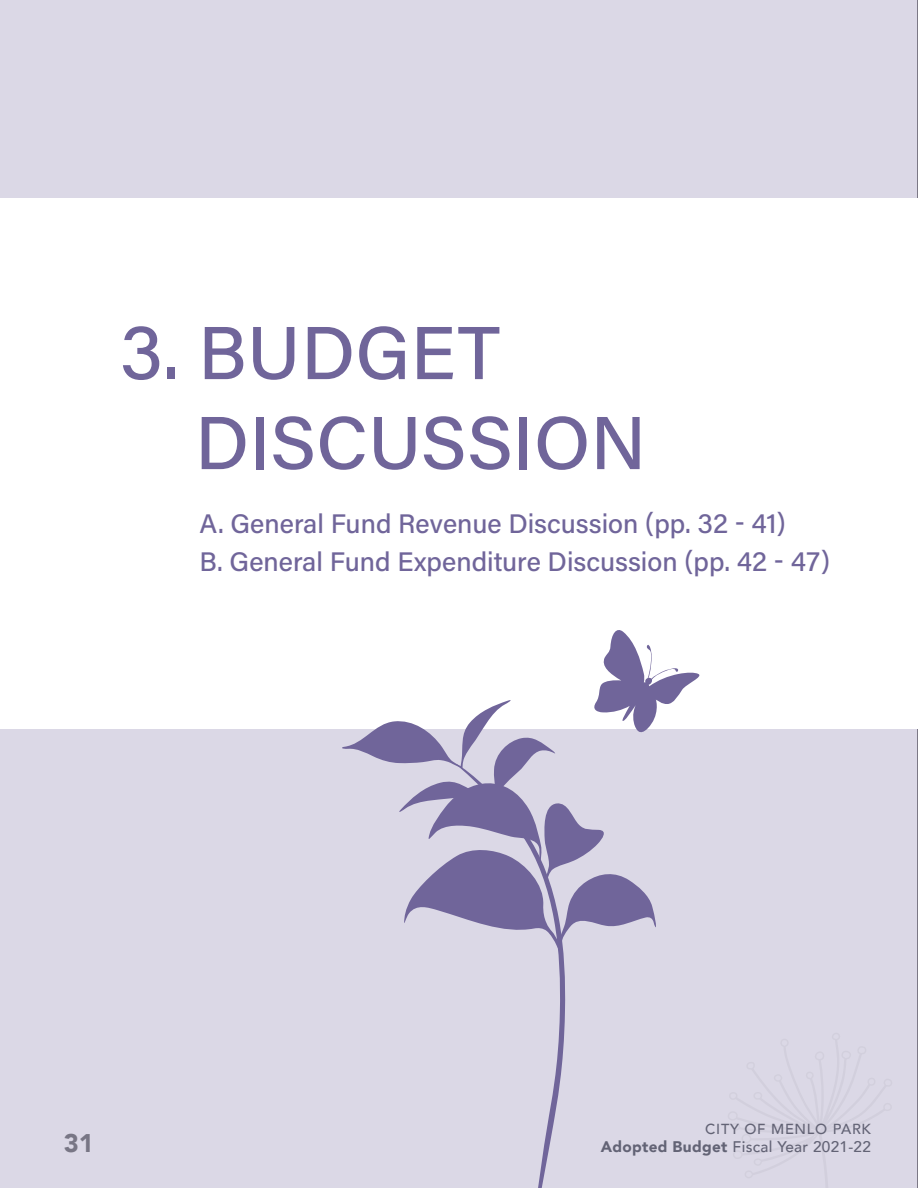
<style>
.page{position:relative;width:918px;height:1188px;background:#dbd8e6}
.page>*{position:absolute;margin:0;border:0;box-sizing:border-box;transform-origin:0 0}
.t1{font:500 75px/90px "Acumin Pro";color:#70659a}
.t2{font:500 26.85px/37.5px "Acumin Pro";color:#70659a}
.t3{font:900 25.5px "Avenir";color:#7b7c7f}
.t4{font:500 15.3px "Avenir";letter-spacing:.02em;color:#5f636a}
.t5{font:500 14.55px "Avenir";letter-spacing:.05em;color:#5f636a}
.s1{font-weight:900}
</style>
<div class="page">
<div style="left:0;top:198px;width:918px;height:531px;background:#fff"></div>
<svg style="left:538px;top:958px;width:28px;height:230px"></svg>
<svg style="left:342px;top:630px;width:358px;height:328px"></svg>
<h1 class="t1" style="left:195px;top:305px;width:453px;text-indent:-75px">3. BUDGET<br>DISCUSSION</h1>
<p class="t2" style="left:200px;top:504px;width:632px">A. General Fund Revenue Discussion (pp. 32 - 41)<br>B. General Fund Expenditure Discussion (pp. 42 - 47)</p>
<p class="t3" style="left:64px;top:1122px;width:32px">31</p>
<p class="t5" style="left:705px;top:1116px;width:167px">CITY OF MENLO PARK</p>
<p class="t4" style="left:601px;top:1133px;width:272px"><span class="s1">Adopted Budget</span> Fiscal Year 2021-22</p>
</div>
